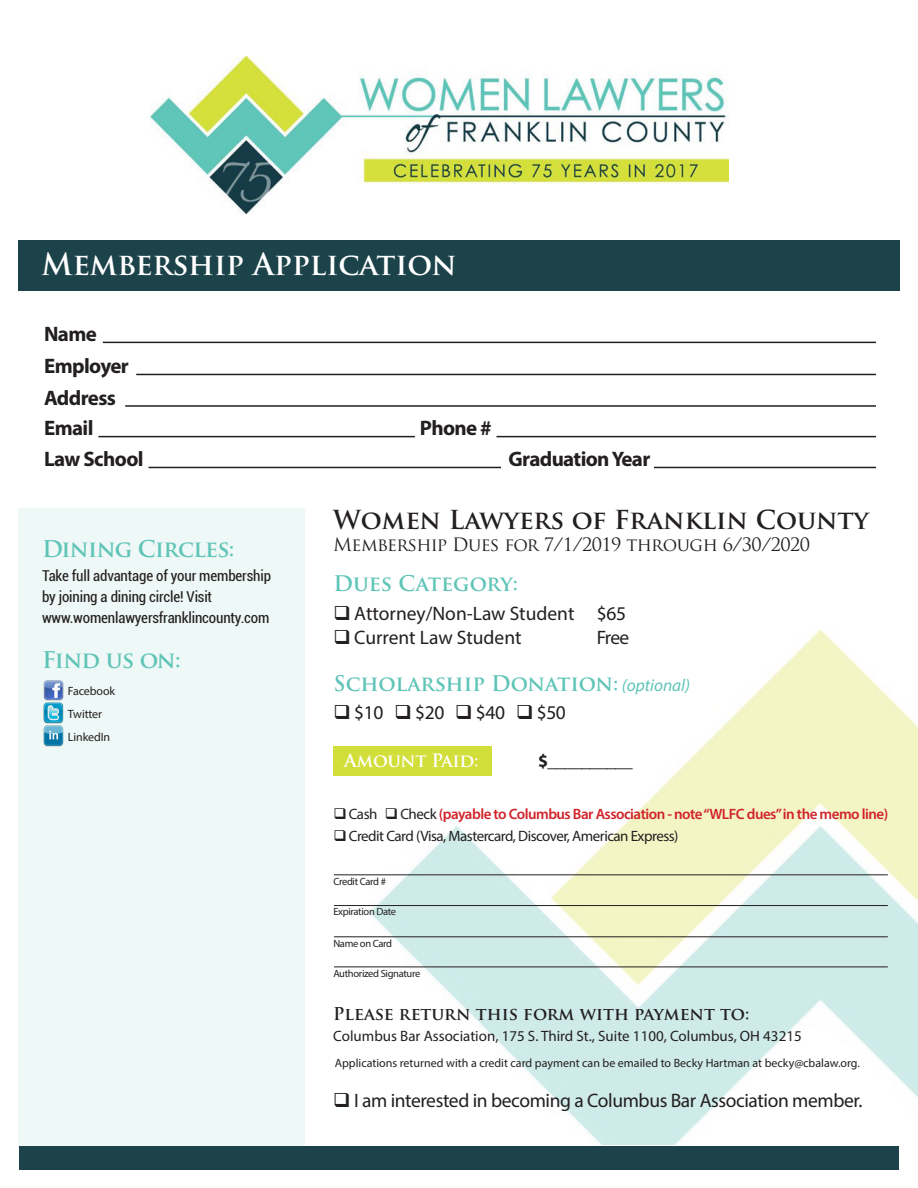
<style>
.page{position:relative;width:918px;height:1188px;background:#fff}
.page>*{position:absolute;margin:0;border:0;box-sizing:border-box;transform-origin:0 0}
.t1{font:700 30px "Trajan Pro";color:#fff}
.t2{font:700 25.5px "Trajan Pro";color:#231f20}
.t3{font:700 22.5px "Trajan Pro";letter-spacing:-.03em;color:#5fc4b7}
.t4{font:700 21px "Myriad Pro";letter-spacing:-.03em;color:#231f20}
.t5{font:700 21px "Trajan Pro";color:#5fc4b7}
.t6{font:19.5px "Myriad Pro";letter-spacing:-.02em;color:#231f20}
.t7{font:19.5px "Myriad Pro";color:#231f20}
.t8{font:18px "Trajan Pro";letter-spacing:-.03em;color:#231f20}
.t9{font:700 18px "Trajan Pro";letter-spacing:-.02em;color:#fff}
.t10{font:700 18px "Myriad Pro";color:#231f20}
.t11{font:700 17.25px "Trajan Pro";color:#231f20}
.t12{font:condensed 15px/21px "Roboto";letter-spacing:-.01em;color:#231f20}
.t13{font:600 15px "Myriad Pro";letter-spacing:-.035em;color:#d1232a}
.t14{font:15px "Myriad Pro";letter-spacing:-.01em;color:#231f20}
.t15{font:15px "Myriad Pro";letter-spacing:-.035em;color:#231f20}
.t16{font:12px "Myriad Pro";color:#231f20}
.t17{font:10.5px "Myriad Pro";letter-spacing:-.03em;color:#231f20}
.s1{font-family:"Myriad Pro";font-weight:400;font-style:italic;font-size:17.25px}
.s2{color:#231f20}
.s3{font-weight:400;color:#231f20}
</style>
<div class="page">
<div style="left:18px;top:508px;width:286px;height:641px;background:#eef8f6"></div>
<div style="left:19px;top:1146px;width:880px;height:24px;background:#1c424a"></div>
<div style="left:18px;top:240px;width:881px;height:51px;background:#1c424a"></div>
<hr style="left:98px;top:436px;width:317px;height:1px;background:#231f20">
<hr style="left:103px;top:342px;width:773px;height:1px;background:#231f20">
<hr style="left:125px;top:405px;width:751px;height:2px;background:#231f20">
<hr style="left:136px;top:374px;width:740px;height:1px;background:#231f20">
<hr style="left:496px;top:436px;width:380px;height:1px;background:#231f20">
<hr style="left:654px;top:467px;width:222px;height:1px;background:#231f20">
<hr style="left:148px;top:467px;width:353px;height:1px;background:#231f20">
<img style="left:370px;top:630px;width:548px;height:514px">
<div style="left:334px;top:747px;width:158px;height:29px;background:#d2de39"></div>
<hr style="left:334px;top:874px;width:554px;height:1px;background:#231f20">
<hr style="left:334px;top:905px;width:554px;height:1px;background:#231f20">
<hr style="left:334px;top:936px;width:554px;height:1px;background:#231f20">
<hr style="left:334px;top:967px;width:554px;height:1px;background:#231f20">
<img style="left:150px;top:57px;width:579px;height:157px">
<img style="left:44px;top:681px;width:20px;height:20px">
<img style="left:44px;top:703px;width:20px;height:20px">
<img style="left:44px;top:726px;width:20px;height:20px">
<p class="t1" style="left:41px;top:245px;width:417px">Membership Application</p>
<p class="t4" style="left:44px;top:320px;width:54px">Name</p>
<p class="t4" style="left:44px;top:353px;width:86px">Employer</p>
<p class="t4" style="left:44px;top:384px;width:73px">Address</p>
<p class="t4" style="left:44px;top:415px;width:51px">Email</p>
<p class="t4" style="left:420px;top:415px;width:74px">Phone #</p>
<p class="t4" style="left:44px;top:446px;width:101px">Law School</p>
<p class="t4" style="left:508px;top:446px;width:143px">Graduation Year</p>
<p class="t3" style="left:42px;top:534px;width:194px">Dining Circles:</p>
<p class="t12" style="left:42px;top:565px;width:231px">Take full advantage of your membership by joining a dining circle! Visit www.womenlawyersfranklincounty.com</p>
<p class="t3" style="left:42px;top:645px;width:140px">Find us on:</p>
<p class="t16" style="left:68px;top:684px;width:49px">Facebook</p>
<p class="t16" style="left:68px;top:707px;width:36px">Twitter</p>
<p class="t16" style="left:68px;top:730px;width:44px">LinkedIn</p>
<p class="t2" style="left:333px;top:504px;width:537px">Women Lawyers of Franklin County</p>
<p class="t8" style="left:333px;top:533px;width:478px">Membership Dues for 7/1/2019 through 6/30/2020</p>
<p class="t5" style="left:334px;top:571px;width:186px">Dues Category:</p>
<p class="t7" style="left:334px;top:601px;width:242px">❑ Attorney/Non-Law Student</p>
<p class="t7" style="left:334px;top:625px;width:189px">❑ Current Law Student</p>
<p class="t6" style="left:597px;top:601px;width:31px">$65</p>
<p class="t6" style="left:597px;top:625px;width:34px">Free</p>
<p class="t5" style="left:334px;top:671px;width:358px">Scholarship Donation: <span class="s1">(optional)</span></p>
<p class="t6" style="left:334px;top:701px;width:234px">❑ $10 ❑ $20 ❑ $40 ❑ $50</p>
<p class="t9" style="left:344px;top:749px;width:136px">Amount Paid:</p>
<p class="t10" style="left:538px;top:749px;width:96px">$__________</p>
<p class="t13" style="left:333px;top:804px;width:556px"><span class="s2">❑</span> <span class="s3">Cash</span> <span class="s2">❑</span> <span class="s3">Check</span> (payable to Columbus Bar Association - note “WLFC dues” in the memo line)</p>
<p class="t15" style="left:333px;top:827px;width:347px">❑ Credit Card (Visa, Mastercard, Discover, American Express)</p>
<p class="t17" style="left:333px;top:875px;width:54px">Credit Card #</p>
<p class="t17" style="left:333px;top:905px;width:64px">Expiration Date</p>
<p class="t17" style="left:333px;top:937px;width:60px">Name on Card</p>
<p class="t17" style="left:333px;top:967px;width:89px">Authorized Signature</p>
<p class="t11" style="left:333px;top:1003px;width:418px">Please return this form with payment to:</p>
<p class="t14" style="left:333px;top:1027px;width:470px">Columbus Bar Association, 175 S. Third St., Suite 1100, Columbus, OH 43215</p>
<p class="t16" style="left:335px;top:1055px;width:527px">Applications returned with a credit card payment can be emailed to Becky Hartman at becky@cbalaw.org.</p>
<p class="t6" style="left:333px;top:1089px;width:531px">❑ I am interested in becoming a Columbus Bar Association member.</p>
</div>
